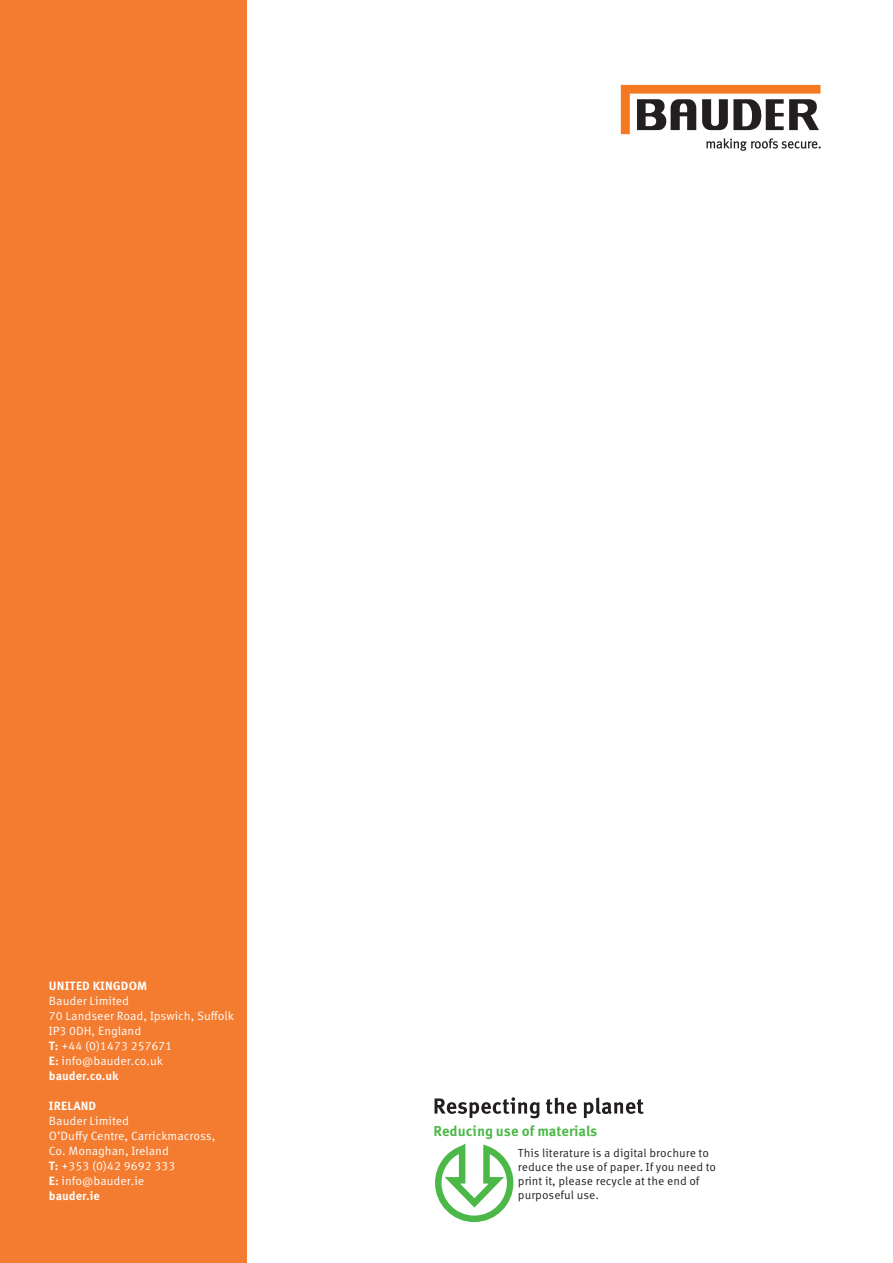
<style>
.page{position:relative;width:893px;height:1263px;background:#fff}
.page>*{position:absolute;margin:0;border:0;box-sizing:border-box;transform-origin:0 0}
.t1{font:700 14.25px "Meta Correspondence Pro";color:#4cb848}
.t2{font:12px/15px "Meta Correspondence Pro";color:#fff}
.t3{font:700 12px "Meta Correspondence Pro";letter-spacing:.01em;color:#fff}
.t4{font:11.7px/14.1px "Meta Correspondence Pro";color:#231f20}
.s1{font-weight:700}
</style>
<div class="page">
<div style="left:0;top:0;width:247px;height:1263px;background:#f47c30"></div>
<svg style="left:621px;top:85px;width:200px;height:66px"></svg>
<svg style="left:435px;top:1143px;width:79px;height:80px"></svg>
<svg style="left:435px;top:1097px;width:105px;height:21px"></svg>
<svg style="left:546px;top:1097px;width:30px;height:17px"></svg>
<svg style="left:584px;top:1097px;width:60px;height:21px"></svg>
<p class="t3" style="left:49px;top:976px;width:100px">UNITED KINGDOM</p>
<p class="t2" style="left:49px;top:992px;width:187px">Bauder Limited<br>70 Landseer Road, Ipswich, Suffolk<br>IP3 0DH, England<br><span class="s1">T:</span> +44 (0)1473 257671<br><span class="s1">E:</span> info@bauder.co.uk <span class="s1">bauder.co.uk</span></p>
<p class="t3" style="left:49px;top:1096px;width:49px">IRELAND</p>
<p class="t2" style="left:49px;top:1112px;width:168px">Bauder Limited<br>O’Duffy Centre, Carrickmacross,<br>Co. Monaghan, Ireland<br><span class="s1">T:</span> +353 (0)42 9692 333<br><span class="s1">E:</span> info@bauder.ie<br><span class="s1">bauder.ie</span></p>
<p class="t1" style="left:434px;top:1120px;width:165px">Reducing use of materials</p>
<p class="t4" style="left:518px;top:1145px;width:200px">This literature is a digital brochure to reduce the use of paper. If you need to print it, please recycle at the end of purposeful use.</p>
</div>
